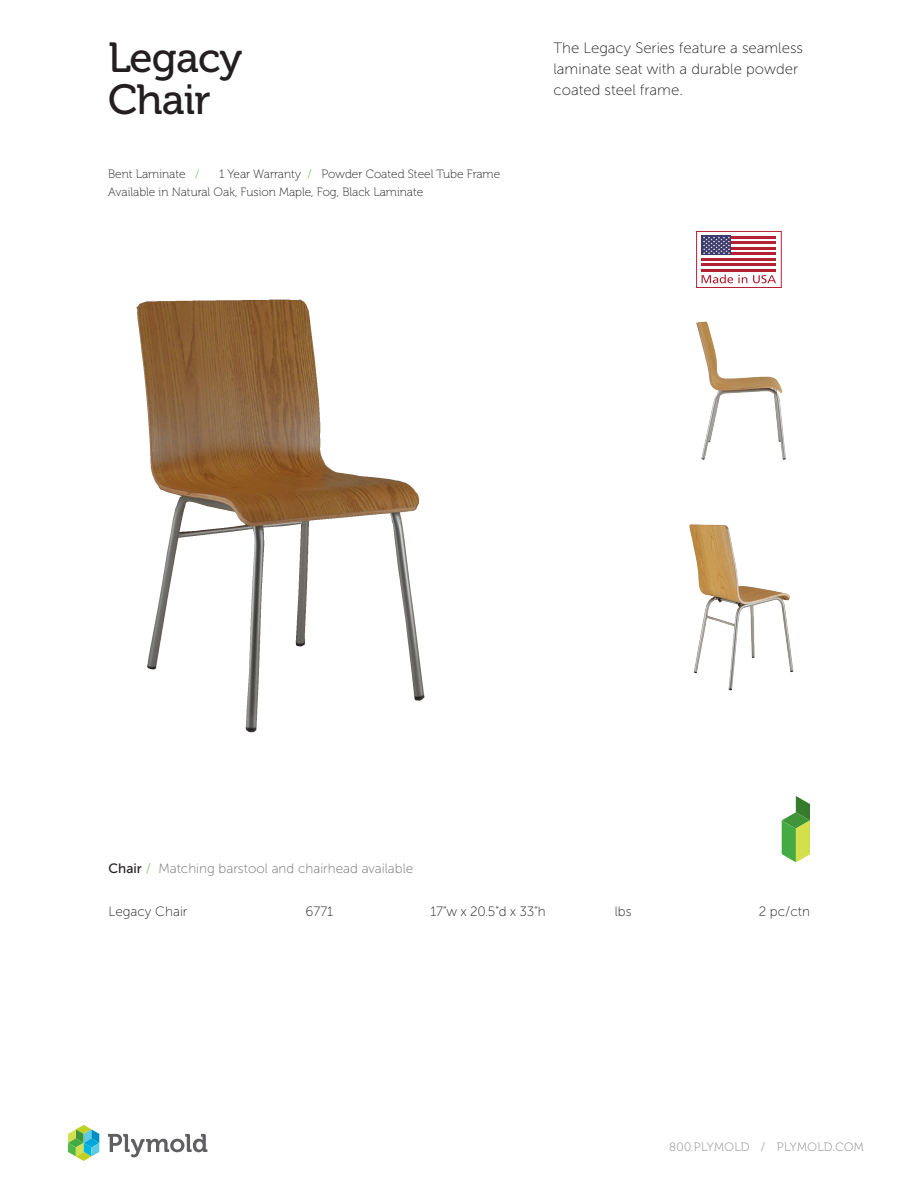
<style>
.page{position:relative;width:918px;height:1188px;background:#fff}
.page>*{position:absolute;margin:0;border:0;box-sizing:border-box;transform-origin:0 0}
.t1{font:42px/42px "Museo 500";letter-spacing:-.02em;color:#231f20}
.t2{font:15px/21px "Museo Sans 100";color:#231f20}
.t3{font:13.5px "Museo Sans 100";color:#6c6d70}
.t4{font:13.5px "Museo Sans 100";color:#231f20}
.t5{font:12px "Museo 100";color:#231f20}
.t6{font:12px "Museo 100";letter-spacing:.035em;color:#808285}
.s1{color:#51b948}
.s2{font-family:"Museo Sans 500";color:#231f20}
</style>
<div class="page">
<svg style="left:108px;top:1134px;width:99px;height:23px"></svg>
<svg style="left:68px;top:1125px;width:31px;height:36px"></svg>
<svg style="left:782px;top:796px;width:28px;height:66px"></svg>
<img style="left:136px;top:299px;width:289px;height:434px">
<img style="left:696px;top:321px;width:90px;height:139px">
<img style="left:689px;top:524px;width:105px;height:167px">
<hr style="left:702px;top:236px;width:74px;height:3px;background:#b32133">
<hr style="left:702px;top:241px;width:74px;height:3px;background:#b32133">
<hr style="left:702px;top:247px;width:74px;height:3px;background:#b32133">
<hr style="left:702px;top:252px;width:74px;height:3px;background:#b32133">
<hr style="left:702px;top:258px;width:74px;height:3px;background:#b32133">
<hr style="left:702px;top:264px;width:74px;height:2px;background:#b32133">
<hr style="left:702px;top:269px;width:74px;height:3px;background:#b32133">
<div style="left:702px;top:236px;width:29px;height:19px;background:#3d3b6e"></div>
<svg style="left:703px;top:237px;width:27px;height:17px"></svg>
<svg style="left:702px;top:275px;width:45px;height:8px"></svg>
<svg style="left:753px;top:275px;width:23px;height:8px"></svg>
<div style="left:697px;top:231px;width:84px;height:57px;border:1px solid #b32133"></div>
<p class="t1" style="left:108px;top:37px;width:136px">Legacy<br>Chair</p>
<p class="t5" style="left:108px;top:168px;width:93px">Bent Laminate <span class="s1">/</span></p>
<p class="t5" style="left:219px;top:168px;width:283px">1 Year Warranty <span class="s1">/</span> Powder Coated Steel Tube Frame</p>
<p class="t5" style="left:108px;top:186px;width:317px">Available in Natural Oak, Fusion Maple, Fog, Black Laminate</p>
<p class="t2" style="left:554px;top:38px;width:251px">The Legacy Series feature a seamless laminate seat with a durable powder coated steel frame.</p>
<p class="t3" style="left:109px;top:861px;width:306px"><span class="s2">Chair</span> <span class="s1">/</span> Matching barstool and chairhead available</p>
<p class="t4" style="left:109px;top:904px;width:80px">Legacy Chair</p>
<p class="t4" style="left:306px;top:904px;width:29px">6771</p>
<p class="t4" style="left:431px;top:904px;width:117px">17”w x 20.5”d x 33”h</p>
<p class="t4" style="left:615px;top:904px;width:18px">lbs</p>
<p class="t4" style="left:759px;top:904px;width:53px">2 pc/ctn</p>
<p class="t6" style="left:669px;top:1141px;width:196px">800.PLYMOLD / PLYMOLD.COM</p>
</div>
